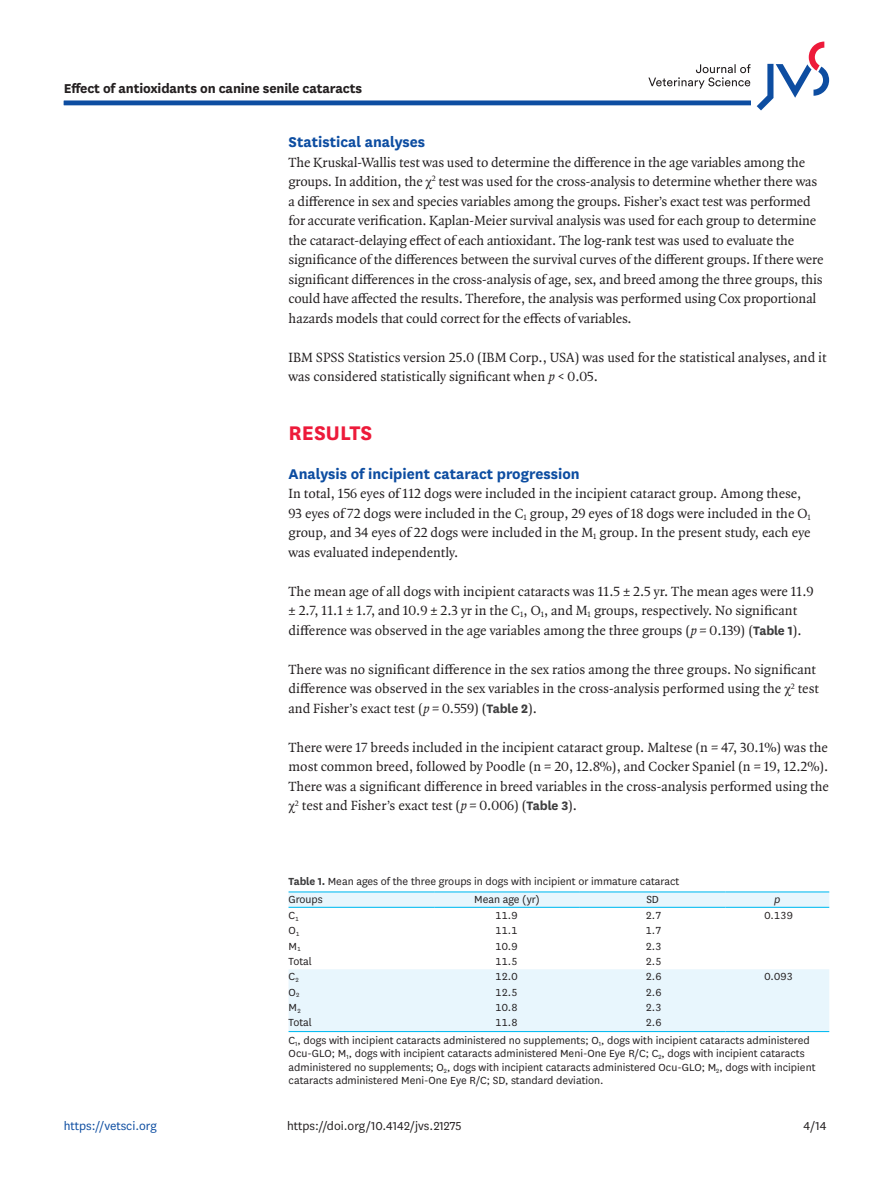
<style>
.page{position:relative;width:893px;height:1191px;background:#fff}
.page>*{position:absolute;margin:0;border:0;box-sizing:border-box;transform-origin:0 0}
.body_title1{font:700 23.1px "National";color:#ed1a3a}
.body_title2_stacked{font:700 16.5px "National";color:#0d4da1}
.body_title2{font:700 16.5px "National";color:#0d4da1}
.alt-title-type{font:700 15px "National";letter-spacing:-.01em;color:#231f20}
.body_p_first{font:14.25px/19.5px "Quadraat OT";letter-spacing:-.01em;color:#231f20}
.body_p{font:14.25px/19.5px "Quadraat OT";color:#231f20}
.doi_running_footer{font:13.5px "National";color:#231f20}
.t1{font:13.5px "National";color:#0d4da1}
.table-wrap-foot_p_fi{font:12px/13.5px "National";color:#231f20}
.tbody_entry{font:12px "National";letter-spacing:-.05em;color:#231f20}
.table-wrap_caption{font:12px "National";color:#231f20}
.thead_entry{font:12px "National";color:#231f20}
.thead_entry-2{font:italic 12px "National";color:#231f20}
.s1{font-family:"Times New Roman"}
.s2{font-style:italic}
.s3{font-family:"National";font-weight:700;color:#3e3e3f}
.s4{font-weight:700;color:#3e3e3f}
</style>
<div class="page">
<hr style="left:64px;top:101px;width:687px;height:4px;background:#0d4da1">
<svg style="left:757px;top:42px;width:72px;height:68px"></svg>
<svg style="left:648px;top:64px;width:102px;height:25px"></svg>
<svg style="left:289px;top:892px;width:540px;height:139px;fill:#e8f6fd"></svg>
<hr style="left:289px;top:891px;width:145px;height:1px;background:#00baf1">
<hr style="left:434px;top:891px;width:146px;height:1px;background:#00baf1">
<hr style="left:580px;top:891px;width:145px;height:1px;background:#00baf1">
<hr style="left:725px;top:891px;width:104px;height:1px;background:#00baf1">
<hr style="left:289px;top:906px;width:145px;height:2px;background:#00baf1">
<hr style="left:434px;top:906px;width:146px;height:2px;background:#00baf1">
<hr style="left:580px;top:906px;width:145px;height:2px;background:#00baf1">
<hr style="left:725px;top:906px;width:104px;height:2px;background:#00baf1">
<hr style="left:289px;top:1031px;width:145px;height:1px;background:#00baf1">
<hr style="left:434px;top:1031px;width:146px;height:1px;background:#00baf1">
<hr style="left:580px;top:1031px;width:145px;height:1px;background:#00baf1">
<hr style="left:725px;top:1031px;width:104px;height:1px;background:#00baf1">
<p class="alt-title-type" style="left:64px;top:77px;width:300px">Effect of antioxidants on canine senile cataracts</p>
<p class="body_title2" style="left:289px;top:130px;width:138px">Statistical analyses</p>
<p class="body_p_first" style="left:289px;top:152px;width:536px">The Kruskal-Wallis test was used to determine the difference in the age variables among the groups. In addition, the <span class="s1">χ</span><sup>2</sup> test was used for the cross-analysis to determine whether there was a difference in sex and species variables among the groups. Fisher’s exact test was performed for accurate verification. Kaplan-Meier survival analysis was used for each group to determine the cataract-delaying effect of each antioxidant. The log-rank test was used to evaluate the significance of the differences between the survival curves of the different groups. If there were significant differences in the cross-analysis of age, sex, and breed among the three groups, this could have affected the results. Therefore, the analysis was performed using Cox proportional hazards models that could correct for the effects of variables.</p>
<p class="body_p" style="left:289px;top:347px;width:539px">IBM SPSS Statistics version 25.0 (IBM Corp., USA) was used for the statistical analyses, and it was considered statistically significant when <span class="s2">p</span> &lt; 0.05.</p>
<p class="body_title1" style="left:289px;top:416px;width:85px">RESULTS</p>
<p class="body_title2_stacked" style="left:289px;top:462px;width:293px">Analysis of incipient cataract progression</p>
<p class="body_p_first" style="left:289px;top:484px;width:524px">In total, 156 eyes of 112 dogs were included in the incipient cataract group. Among these, 93 eyes of 72 dogs were included in the C<sub>1</sub> group, 29 eyes of 18 dogs were included in the O<sub>1 </sub>group, and 34 eyes of 22 dogs were included in the M<sub>1</sub> group. In the present study, each eye was evaluated independently.</p>
<p class="body_p" style="left:289px;top:581px;width:527px">The mean age of all dogs with incipient cataracts was 11.5 ± 2.5 yr. The mean ages were 11.9 ± 2.7, 11.1 ± 1.7, and 10.9 ± 2.3 yr in the C<sub>1</sub>, O<sub>1</sub>, and M<sub>1</sub> groups, respectively. No significant difference was observed in the age variables among the three groups (<span class="s2">p</span> = 0.139) (<span class="s3">Table 1</span>).</p>
<p class="body_p" style="left:289px;top:659px;width:532px">There was no significant difference in the sex ratios among the three groups. No significant difference was observed in the sex variables in the cross-analysis performed using the <span class="s1">χ</span><sup>2</sup> test and Fisher’s exact test (<span class="s2">p</span> = 0.559) (<span class="s3">Table 2</span>).</p>
<p class="body_p" style="left:289px;top:737px;width:542px;text-align:justify">There were 17 breeds included in the incipient cataract group. Maltese (n = 47, 30.1%) was the most common breed, followed by Poodle (n = 20, 12.8%), and Cocker Spaniel (n = 19, 12.2%).<br>There was a significant difference in breed variables in the cross-analysis performed using the <span class="s1">χ</span><sup>2</sup> test and Fisher’s exact test (<span class="s2">p</span> = 0.006) (<span class="s3">Table 3</span>).</p>
<p class="table-wrap_caption" style="left:289px;top:874px;width:392px"><span class="s4">Table 1.</span> Mean ages of the three groups in dogs with incipient or immature cataract</p>
<p class="thead_entry" style="left:289px;top:891px;width:36px">Groups</p>
<p class="thead_entry" style="left:474px;top:891px;width:67px">Mean age (yr)</p>
<p class="thead_entry" style="left:646px;top:891px;width:14px">SD</p>
<p class="thead_entry-2" style="left:774px;top:892px;width:8px">p</p>
<p class="tbody_entry" style="left:289px;top:907px;width:12px">C<sub>1</sub></p>
<p class="tbody_entry" style="left:495px;top:907px;width:24px">11.9</p>
<p class="tbody_entry" style="left:646px;top:907px;width:18px">2.7</p>
<p class="tbody_entry" style="left:764px;top:907px;width:30px">0.139</p>
<p class="tbody_entry" style="left:289px;top:922px;width:13px">O<sub>1</sub></p>
<p class="tbody_entry" style="left:495px;top:922px;width:24px">11.1</p>
<p class="tbody_entry" style="left:646px;top:922px;width:18px">1.7</p>
<p class="tbody_entry" style="left:289px;top:938px;width:14px">M<sub>1</sub></p>
<p class="tbody_entry" style="left:495px;top:938px;width:24px">10.9</p>
<p class="tbody_entry" style="left:646px;top:938px;width:18px">2.3</p>
<p class="tbody_entry" style="left:289px;top:953px;width:25px">Total</p>
<p class="tbody_entry" style="left:495px;top:953px;width:24px">11.5</p>
<p class="tbody_entry" style="left:646px;top:953px;width:18px">2.5</p>
<p class="tbody_entry" style="left:289px;top:969px;width:12px">C<sub>2</sub></p>
<p class="tbody_entry" style="left:495px;top:969px;width:24px">12.0</p>
<p class="tbody_entry" style="left:646px;top:969px;width:18px">2.6</p>
<p class="tbody_entry" style="left:764px;top:969px;width:30px">0.093</p>
<p class="tbody_entry" style="left:289px;top:984px;width:13px">O<sub>2</sub></p>
<p class="tbody_entry" style="left:495px;top:984px;width:24px">12.5</p>
<p class="tbody_entry" style="left:646px;top:984px;width:18px">2.6</p>
<p class="tbody_entry" style="left:289px;top:999px;width:14px">M<sub>2</sub></p>
<p class="tbody_entry" style="left:495px;top:999px;width:24px">10.8</p>
<p class="tbody_entry" style="left:646px;top:999px;width:18px">2.3</p>
<p class="tbody_entry" style="left:289px;top:1015px;width:25px">Total</p>
<p class="tbody_entry" style="left:495px;top:1015px;width:24px">11.8</p>
<p class="tbody_entry" style="left:646px;top:1015px;width:18px">2.6</p>
<p class="table-wrap-foot_p_fi" style="left:289px;top:1033px;width:528px">C<sub>1</sub>, dogs with incipient cataracts administered no supplements; O<sub>1</sub>, dogs with incipient cataracts administered Ocu-GLO; M<sub>1</sub>, dogs with incipient cataracts administered Meni-One Eye R/C; C<sub>2</sub>, dogs with incipient cataracts administered no supplements; O<sub>2</sub>, dogs with incipient cataracts administered Ocu-GLO; M<sub>2</sub>, dogs with incipient cataracts administered Meni-One Eye R/C; SD, standard deviation.</p>
<p class="t1" style="left:64px;top:1116px;width:95px">https://vetsci.org</p>
<p class="doi_running_footer" style="left:803px;top:1116px;width:25px">4/14</p>
<p class="doi_running_footer" style="left:287px;top:1116px;width:176px">https://doi.org/10.4142/jvs.21275</p>
</div>
